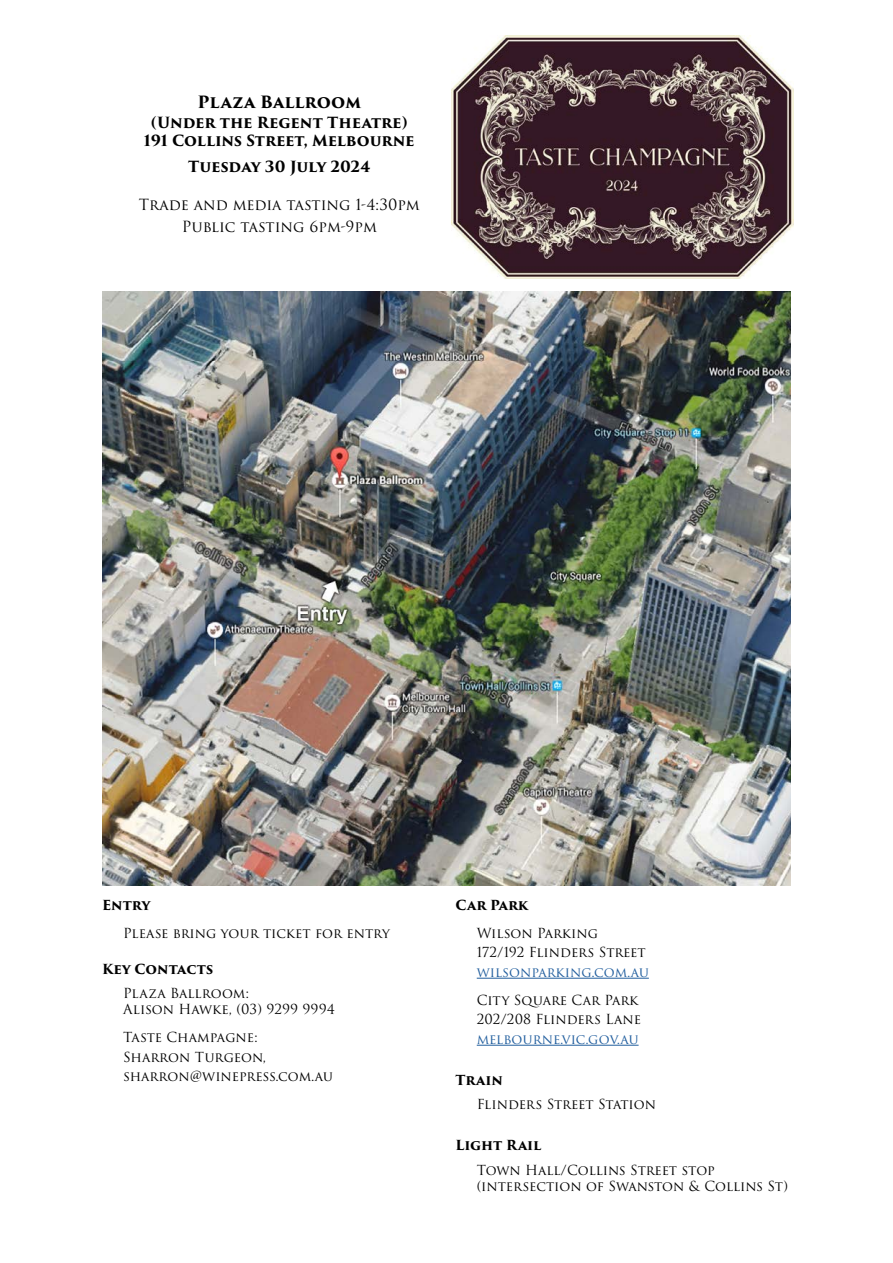
<style>
.page{position:relative;width:893px;height:1263px;background:#fff}
.page>*{position:absolute;margin:0;border:0;box-sizing:border-box;transform-origin:0 0}
.t1{font:700 16.5px "Trajan Pro 3";color:#000}
.t2{font:700 15px/18px "Trajan Pro 3";letter-spacing:-.01em;color:#000;text-align:center}
.t3{font:15px/22.2px "Trajan Pro 3";color:#000;text-align:center}
.t4{font:13.5px/19.5px "Trajan Pro 3";color:#000}
.t5{font:13.5px "Trajan Pro 3";color:#215e9e}
.t6{font:700 13.5px "Trajan Pro 3";color:#000}
</style>
<div class="page">
<hr style="left:477px;top:978px;width:172px;height:1px;background:#215e9e">
<hr style="left:477px;top:1045px;width:162px;height:1px;background:#215e9e">
<img style="left:102px;top:292px;width:689px;height:593px">
<img style="left:452px;top:35px;width:342px;height:243px">
<p class="t1" style="left:198px;top:90px;width:165px">Plaza Ballroom</p>
<p class="t2" style="left:144px;top:114px;width:272px">(Under the Regent Theatre)<br>191 Collins Street, Melbourne</p>
<p class="t2" style="left:188px;top:158px;width:184px">Tuesday 30 July 2024</p>
<p class="t3" style="left:139px;top:194px;width:282px">Trade and media tasting 1-4:30pm<br>Public tasting 6pm-9pm</p>
<p class="t6" style="left:102px;top:895px;width:50px">Entry</p>
<p class="t4" style="left:123px;top:924px;width:268px">Please bring your ticket for entry</p>
<p class="t6" style="left:102px;top:958px;width:113px">Key Contacts</p>
<p class="t4" style="left:123px;top:986px;width:213px;line-height:16.2px">Plaza Ballroom:<br>Alison Hawke, (03) 9299 9994</p>
<p class="t4" style="left:123px;top:1028px;width:211px">Taste Champagne:<br>Sharron Turgeon, sharron@winepress.com.au</p>
<p class="t6" style="left:455px;top:895px;width:74px">Car Park</p>
<p class="t4" style="left:477px;top:924px;width:171px">Wilson Parking<br>172/192 Flinders Street</p>
<p class="t5" style="left:477px;top:963px;width:174px">wilsonparking.com.au</p>
<p class="t4" style="left:477px;top:991px;width:166px">City Square Car Park<br>202/208 Flinders Lane</p>
<p class="t5" style="left:477px;top:1030px;width:163px">melbourne.vic.gov.au</p>
<p class="t6" style="left:455px;top:1070px;width:49px">Train</p>
<p class="t4" style="left:477px;top:1095px;width:181px">Flinders Street Station</p>
<p class="t6" style="left:455px;top:1135px;width:88px">Light Rail</p>
<p class="t4" style="left:477px;top:1163px;width:313px;line-height:16.2px">Town Hall/Collins Street stop (intersection of Swanston &amp; Collins St)</p>
</div>
